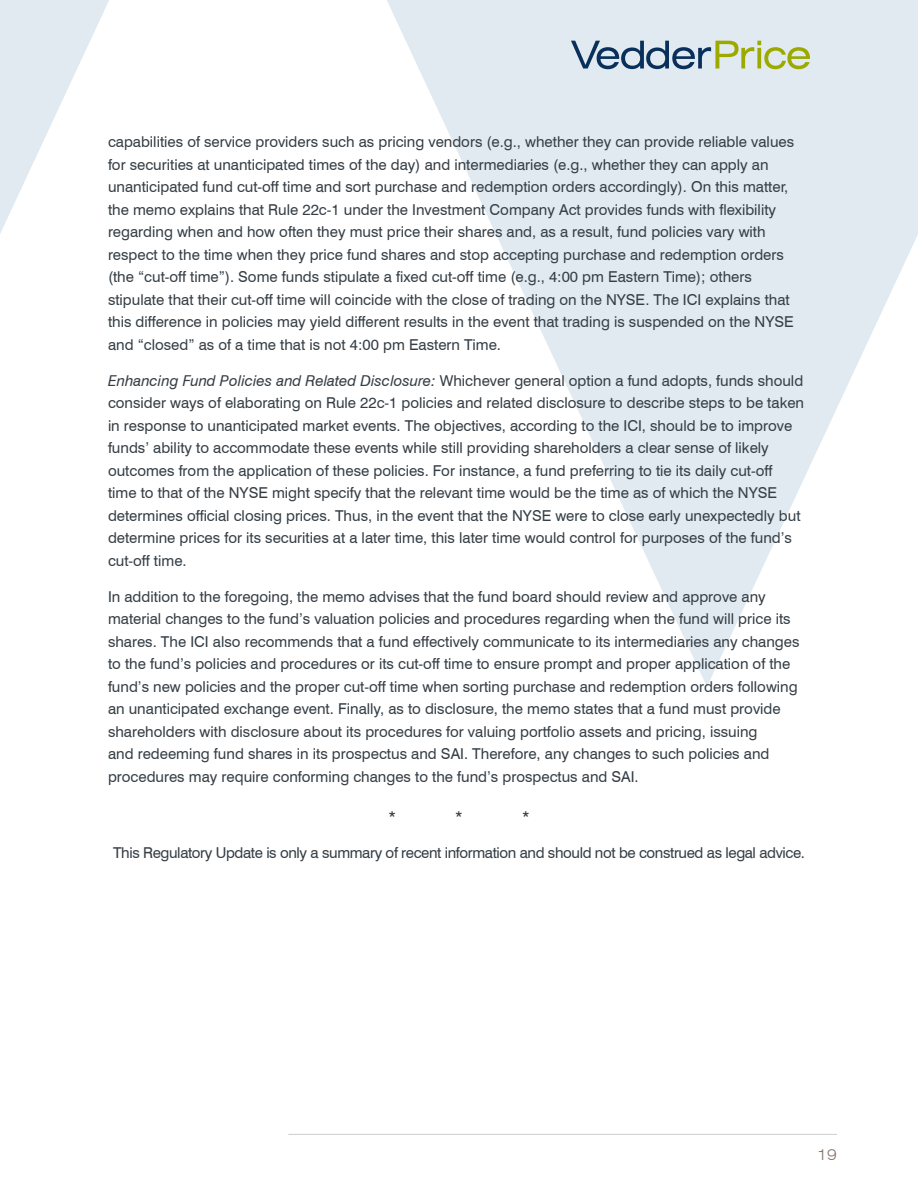
<style>
.page{position:relative;width:918px;height:1188px;background:#fff}
.page>*{position:absolute;margin:0;border:0;box-sizing:border-box;transform-origin:0 0}
.t1{font:15px/22.5px "Swiss 721 BT";color:#353e45}
.t2{font:15px "Swiss 721 BT";letter-spacing:-.025em;color:#353e45}
.t3{font:300 expanded 15px "Swiss 721 BT";color:#857367}
.s1{font-style:italic}
</style>
<div class="page">
<svg style="left:0;top:0;width:109px;height:234px"></svg>
<svg style="left:387px;top:0;width:531px;height:686px;fill:#e1eaf1"></svg>
<svg style="left:571px;top:41px;width:239px;height:28px;background:#abbbb1"></svg>
<hr style="left:288px;top:1134px;width:549px;height:1px;background:#cdcdcd">
<p class="t1" style="left:108px;top:131px;width:688px">capabilities of service providers such as pricing vendors (e.g., whether they can provide reliable values for securities at unanticipated times of the day) and intermediaries (e.g., whether they can apply an unanticipated fund cut-off time and sort purchase and redemption orders accordingly). On this matter, the memo explains that Rule 22c-1 under the Investment Company Act provides funds with flexibility regarding when and how often they must price their shares and, as a result, fund policies vary with respect to the time when they price fund shares and stop accepting purchase and redemption orders (the “cut-off time”). Some funds stipulate a fixed cut-off time (e.g., 4:00 pm Eastern Time); others stipulate that their cut-off time will coincide with the close of trading on the NYSE. The ICI explains that this difference in policies may yield different results in the event that trading is suspended on the NYSE and “closed” as of a time that is not 4:00 pm Eastern Time.</p>
<p class="t1" style="left:108px;top:369px;width:698px"><span class="s1">Enhancing Fund Policies and Related Disclosure:</span> Whichever general option a fund adopts, funds should consider ways of elaborating on Rule 22c-1 policies and related disclosure to describe steps to be taken in response to unanticipated market events. The objectives, according to the ICI, should be to improve funds’ ability to accommodate these events while still providing shareholders a clear sense of likely outcomes from the application of these policies. For instance, a fund preferring to tie its daily cut-off time to that of the NYSE might specify that the relevant time would be the time as of which the NYSE determines official closing prices. Thus, in the event that the NYSE were to close early unexpectedly but determine prices for its securities at a later time, this later time would control for purposes of the fund’s cut-off time.</p>
<p class="t1" style="left:108px;top:585px;width:693px">In addition to the foregoing, the memo advises that the fund board should review and approve any material changes to the fund’s valuation policies and procedures regarding when the fund will price its shares. The ICI also recommends that a fund effectively communicate to its intermediaries any changes to the fund’s policies and procedures or its cut-off time to ensure prompt and proper application of the fund’s new policies and the proper cut-off time when sorting purchase and redemption orders following an unanticipated exchange event. Finally, as to disclosure, the memo states that a fund must provide shareholders with disclosure about its procedures for valuing portfolio assets and pricing, issuing<br>and redeeming fund shares in its prospectus and SAI. Therefore, any changes to such policies and procedures may require conforming changes to the fund’s prospectus and SAI.</p>
<p class="t1" style="left:388px;top:806px;width:9px">*</p>
<p class="t1" style="left:455px;top:806px;width:9px">*</p>
<p class="t1" style="left:522px;top:806px;width:9px">*</p>
<p class="t2" style="left:113px;top:844px;width:693px">This Regulatory Update is only a summary of recent information and should not be construed as legal advice.</p>
<p class="t3" style="left:818px;top:1146px;width:21px">19</p>
</div>
